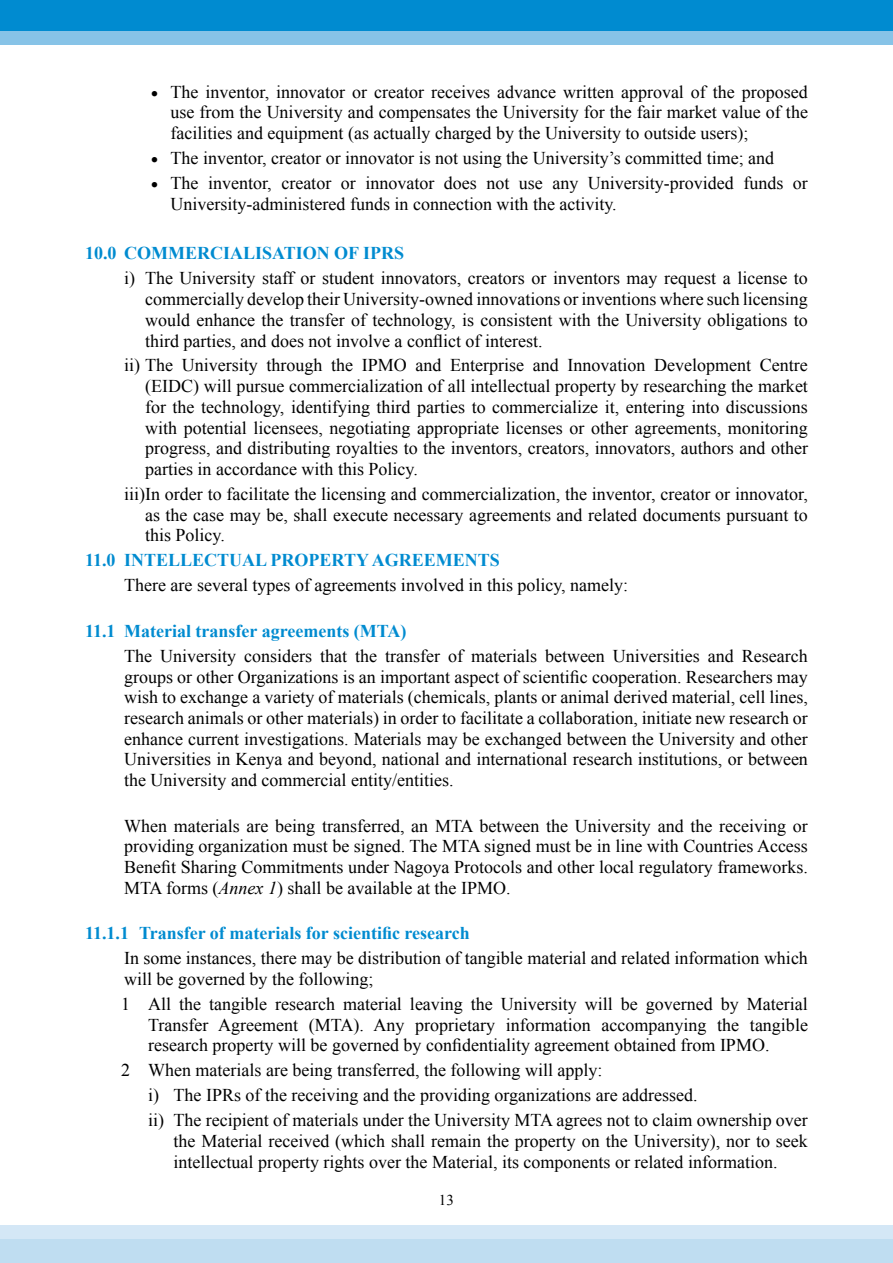
<style>
.page{position:relative;width:893px;height:1263px;background:#fff}
.page>*{position:absolute;margin:0;border:0;box-sizing:border-box;transform-origin:0 0}
.t1{font:18px/20.7px "Times New Roman";color:#000;text-align:justify}
.t2{font:700 18px "Times New Roman";color:#008bd0}
.t3{font:15px "Times New Roman";color:#000}
.s1{font-style:italic}
</style>
<div class="page">
<div style="left:0;top:0;width:893px;height:44px;background:#87c3e7"></div>
<div style="left:0;top:0;width:893px;height:31px;background:#008bd0"></div>
<div style="left:0;top:1225px;width:893px;height:38px;background:#d4e7f6"></div>
<div style="left:0;top:1239px;width:893px;height:24px;background:#bfddf1"></div>
<p class="t1" style="left:171px;top:81px;width:639px;text-indent:-20px">• The inventor, innovator or creator receives advance written approval of the proposed use from the University and compensates the University for the fair market value of the facilities and equipment (as actually charged by the University to outside users);</p>
<p class="t1" style="left:151px;top:147px;width:625px">• The inventor, creator or innovator is not using the University’s committed time; and</p>
<p class="t1" style="left:171px;top:172px;width:639px;text-indent:-20px">• The inventor, creator or innovator does not use any University-provided funds or<br>University-administered funds in connection with the activity.</p>
<p class="t2" style="left:85px;top:241px;width:321px">10.0 COMMERCIALISATION OF IPRS</p>
<p class="t1" style="left:145px;top:268px;width:664px;text-indent:-21px">i) The University staff or student innovators, creators or inventors may request a license to commercially develop their University-owned innovations or inventions where such licensing would enhance the transfer of technology, is consistent with the University obligations to third parties, and does not involve a conflict of interest.</p>
<p class="t1" style="left:145px;top:355px;width:664px;text-indent:-21px">ii) The University through the IPMO and Enterprise and Innovation Development Centre (EIDC) will pursue commercialization of all intellectual property by researching the market for the technology, identifying third parties to commercialize it, entering into discussions with potential licensees, negotiating appropriate licenses or other agreements, monitoring progress, and distributing royalties to the inventors, creators, innovators, authors and other parties in accordance with this Policy.</p>
<p class="t1" style="left:145px;top:483px;width:664px;text-indent:-21px">iii)In order to facilitate the licensing and commercialization, the inventor, creator or innovator, as the case may be, shall execute necessary agreements and related documents pursuant to this Policy.</p>
<p class="t2" style="left:85px;top:548px;width:416px">11.0 INTELLECTUAL PROPERTY AGREEMENTS</p>
<p class="t1" style="left:124px;top:575px;width:506px">There are several types of agreements involved in this policy, namely:</p>
<p class="t2" style="left:85px;top:618px;width:323px">11.1 Material transfer agreements (MTA)</p>
<p class="t1" style="left:124px;top:645px;width:685px">The University considers that the transfer of materials between Universities and Research groups or other Organizations is an important aspect of scientific cooperation. Researchers may wish to exchange a variety of materials (chemicals, plants or animal derived material, cell lines, research animals or other materials) in order to facilitate a collaboration, initiate new research or enhance current investigations. Materials may be exchanged between the University and other Universities in Kenya and beyond, national and international research institutions, or between the University and commercial entity/entities.</p>
<p class="t1" style="left:124px;top:815px;width:685px">When materials are being transferred, an MTA between the University and the receiving or providing organization must be signed. The MTA signed must be in line with Countries Access Benefit Sharing Commitments under Nagoya Protocols and other local regulatory frameworks.<br>MTA forms (<span class="s1">Annex 1</span>) shall be available at the IPMO.</p>
<p class="t2" style="left:85px;top:921px;width:386px">11.1.1 Transfer of materials for scientific research</p>
<p class="t1" style="left:124px;top:948px;width:685px">In some instances, there may be distribution of tangible material and related information which will be governed by the following;</p>
<p class="t1" style="left:148px;top:993px;width:661px;text-indent:-27px">1 All the tangible research material leaving the University will be governed by Material Transfer Agreement (MTA). Any proprietary information accompanying the tangible research property will be governed by confidentiality agreement obtained from IPMO.</p>
<p class="t1" style="left:148px;top:1058px;width:661px;line-height:24.9px;text-align:left;text-indent:-27px">2 When materials are being transferred, the following will apply:<br>i) The IPRs of the receiving and the providing organizations are addressed.<br>ii) The recipient of materials under the University MTA agrees not to claim ownership over</p>
<p class="t1" style="left:174px;top:1130px;width:636px">the Material received (which shall remain the property on the University), nor to seek intellectual property rights over the Material, its components or related information.</p>
<p class="t3" style="left:439px;top:1189px;width:16px">13</p>
</div>
